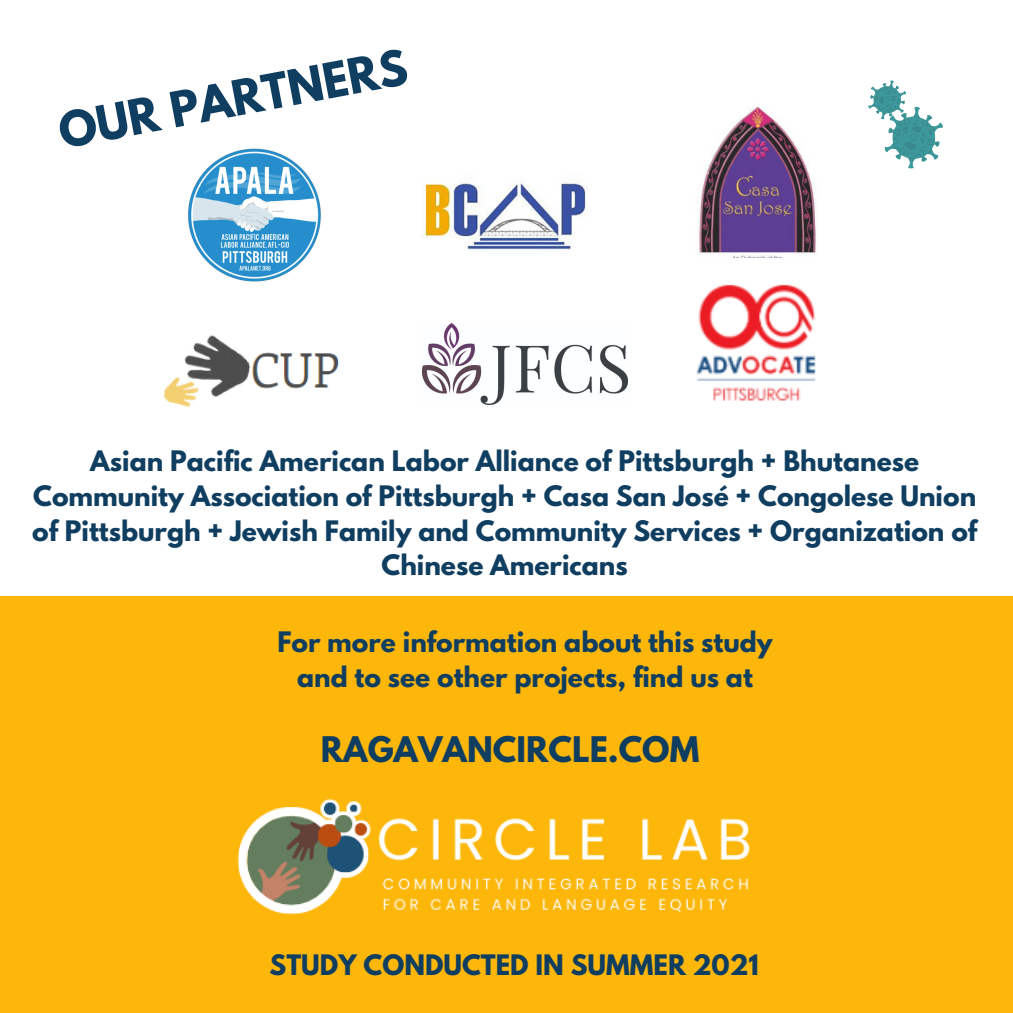
<style>
.page{position:relative;width:1013px;height:1013px;background:#fff}
.page>*{position:absolute;margin:0;border:0;box-sizing:border-box;transform-origin:0 0}
.t1{font:700 43.25px "League Spartan";color:#103e60}
.t2{font:700 31.25px "League Spartan";color:#103e60}
.t3{font:700 25px/34.8px "League Spartan";color:#103e60;text-align:center}
</style>
<div class="page">
<img style="left:188px;top:148px;width:133px;height:134px">
<img style="left:422px;top:182px;width:166px;height:68px">
<img style="left:698px;top:106px;width:119px;height:151px">
<img style="left:163px;top:335px;width:176px;height:72px">
<img style="left:422px;top:324px;width:205px;height:80px">
<img style="left:696px;top:284px;width:120px;height:117px">
<div style="left:0;top:596px;width:1012px;height:416px;background:#fdb70b"></div>
<svg style="left:868px;top:80px;width:75px;height:89px"></svg>
<img style="left:237px;top:799px;width:513px;height:116px">
<h2 class="t1" style="left:55px;top:111px;width:355px;rotate:-11deg">OUR PARTNERS</h2>
<p class="t3" style="left:32px;top:447px;width:946px">Asian Pacific American Labor Alliance of Pittsburgh + Bhutanese Community Association of Pittsburgh + Casa San José + Congolese Union of Pittsburgh + Jewish Family and Community Services + Organization of Chinese Americans</p>
<p class="t3" style="left:277px;top:628px;width:497px">For more information about this study and to see other projects, find us at</p>
<p class="t2" style="left:321px;top:733px;width:380px">RAGAVANCIRCLE.COM</p>
<p class="t3" style="left:269px;top:950px;width:491px">STUDY CONDUCTED IN SUMMER 2021</p>
</div>
